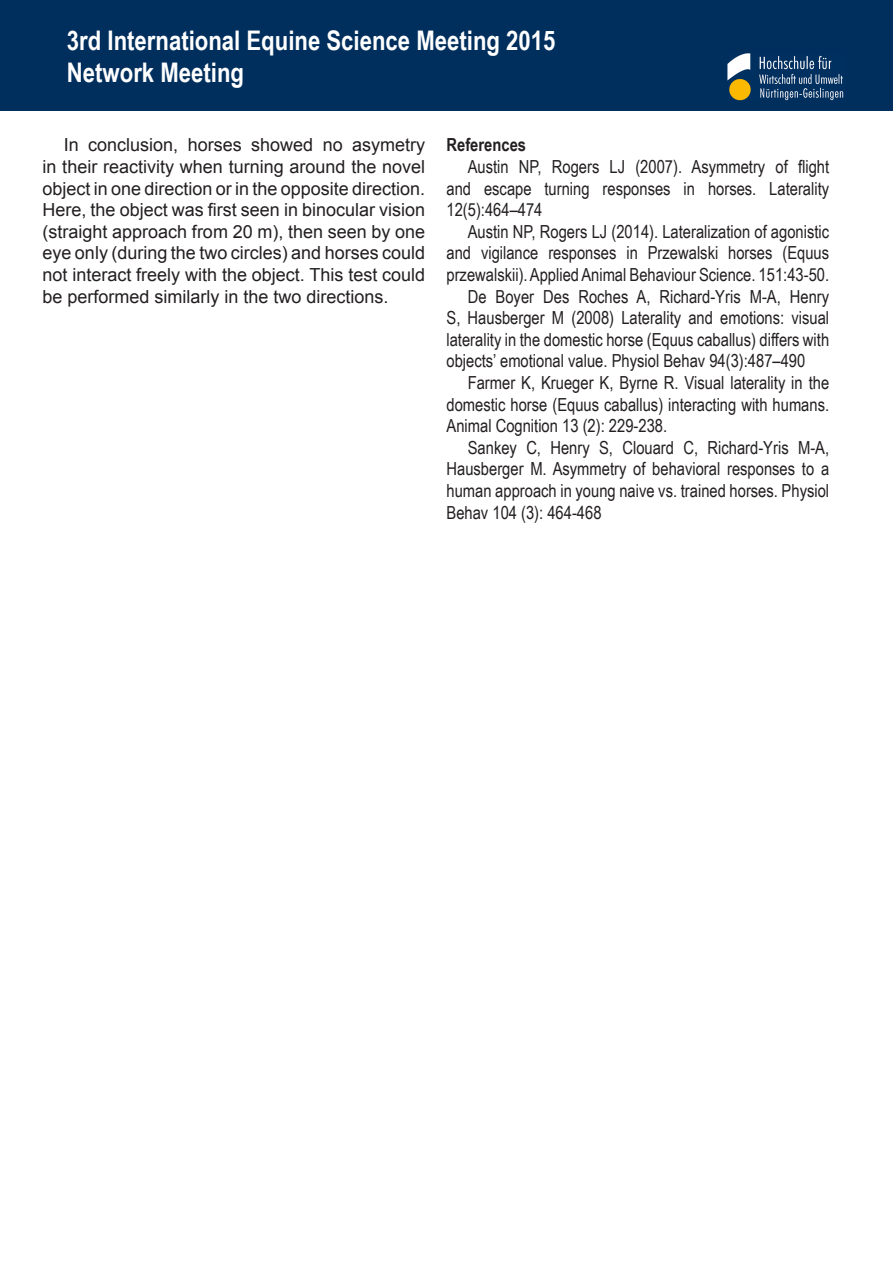
<style>
.page{position:relative;width:893px;height:1263px;background:#fff}
.page>*{position:absolute;margin:0;border:0;box-sizing:border-box;transform-origin:0 0}
.t1{font:700 27px/32.4px "Arial Narrow";color:#fff}
.references{font:18px/21.6px "Arial Narrow";color:#231f20;text-align:justify}
.t2{font:18px/21.6px "Arial";color:#231f20;text-align:justify}
.references_Überschri{font:700 18px "Arial Narrow";color:#231f20}
</style>
<div class="page">
<div style="left:0;top:0;width:893px;height:111px;background:#002f5d"></div>
<img style="left:717px;top:4px;width:131px;height:106px">
<h1 class="t1" style="left:67px;top:23px;width:490px">3rd International Equine Science Meeting 2015<br>Network Meeting</h1>
<p class="t2" style="left:43px;top:134px;width:384px;text-indent:21px">In conclusion, horses showed no asymetry in their reactivity when turning around the novel object in one direction or in the opposite direction.<br>Here, the object was first seen in binocular vision (straight approach from 20 m), then seen by one eye only (during the two circles) and horses could not interact freely with the object. This test could be performed similarly in the two directions.</p>
<p class="references_Überschri" style="left:446px;top:131px;width:81px">References</p>
<p class="references" style="left:446px;top:155px;width:384px;text-indent:21px">Austin NP, Rogers LJ (2007). Asymmetry of flight and escape turning responses in horses. Laterality 12(5):464–474</p>
<p class="references" style="left:446px;top:220px;width:384px;text-indent:21px">Austin NP, Rogers LJ (2014). Lateralization of agonistic and vigilance responses in Przewalski horses (Equus przewalskii). Applied Animal Behaviour Science. 151:43-50.</p>
<p class="references" style="left:446px;top:285px;width:384px;text-indent:21px">De Boyer Des Roches A, Richard-Yris M-A, Henry S, Hausberger M (2008) Laterality and emotions: visual laterality in the domestic horse (Equus caballus) differs with objects’ emotional value. Physiol Behav 94(3):487–490</p>
<p class="references" style="left:446px;top:371px;width:384px;text-indent:21px">Farmer K, Krueger K, Byrne R. Visual laterality in the domestic horse (Equus caballus) interacting with humans.<br>Animal Cognition 13 (2): 229-238.</p>
<p class="references" style="left:446px;top:436px;width:384px;text-indent:21px">Sankey C, Henry S, Clouard C, Richard-Yris M-A, Hausberger M. Asymmetry of behavioral responses to a human approach in young naive vs. trained horses. Physiol Behav 104 (3): 464-468</p>
</div>
